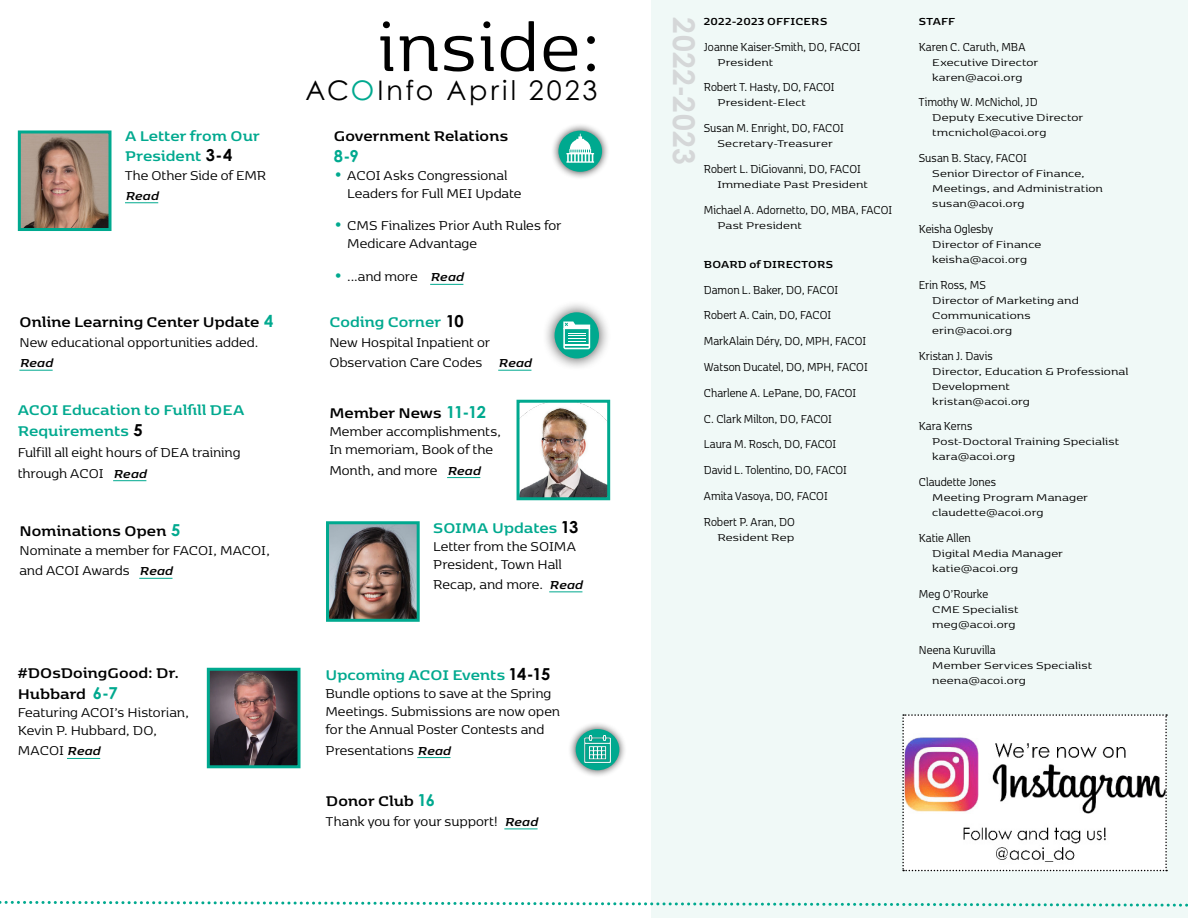
<style>
.page{position:relative;width:1188px;height:918px;background:#fff}
.page>*{position:absolute;margin:0;border:0;box-sizing:border-box;transform-origin:0 0}
.t1{font:77.7px "Kobenhavn";color:#000}
.t2{font:700 30px "Century Gothic Pro";letter-spacing:.01em;color:#d5d7d8}
.t3{font:27px "Century Gothic Pro";letter-spacing:.11em;color:#000}
.t4{font:700 16.5px/19.5px "Kobenhavn";color:#00a98f}
.t5{font:700 16.5px/21px "Kobenhavn";color:#000}
.t6{font:700 16.5px "Century Gothic Pro";color:#00a98f}
.t7{font:15px/18px "Kobenhavn";color:#000}
.t8{font:13.5px/25.8px "Kobenhavn";color:#000;scale:.85 1}
.t9{font:italic 700 13.5px "Kobenhavn";letter-spacing:.01em;color:#000}
.t10{font:700 12px "Kobenhavn";letter-spacing:.015em;color:#000}
.t11{font:11.55px/15px "Kobenhavn";letter-spacing:.01em;color:#000;scale:1.18 1}
.s1{font-family:"Century Gothic Pro";color:#000}
.s2{font-family:"Century Gothic Pro";color:#00a98f}
.s3{font-weight:700;font-style:italic;font-size:13.5px}
.s4{color:#00a98f}
.s5{font-family:"Century Gothic Pro";font-weight:700;color:#00a98f}
</style>
<div class="page">
<hr style="left:417px;top:757px;width:33px;height:1px;background:#00a98f">
<hr style="left:125px;top:203px;width:33px;height:1px;background:#00a98f">
<hr style="left:504px;top:829px;width:34px;height:1px;background:#00a98f">
<div style="left:652px;top:0;width:536px;height:918px;background:#f0f9f7"></div>
<img style="left:22px;top:134px;width:86px;height:93px">
<div style="left:18px;top:130px;width:94px;height:101px;border:3px solid #00a98f"></div>
<hr style="left:113px;top:480px;width:33px;height:1px;background:#00a98f">
<hr style="left:67px;top:758px;width:33px;height:1px;background:#00a98f">
<div style="left:551px;top:123px;width:59px;height:57px;background:#000;opacity:.75"></div>
<div style="left:558px;top:131px;width:44px;height:41px;background:#00a98f;border-radius:50%"></div>
<svg style="left:566px;top:134px;width:28px;height:29px"></svg>
<hr style="left:430px;top:284px;width:33px;height:1px;background:#00a98f">
<svg style="left:902px;top:714px;width:265px;height:157px"></svg>
<div style="left:568px;top:721px;width:59px;height:57px;background:#000;opacity:.75"></div>
<div style="left:576px;top:729px;width:43px;height:41px;background:#00a98f;border-radius:50%"></div>
<img style="left:584px;top:736px;width:27px;height:27px">
<img style="left:211px;top:672px;width:86px;height:92px">
<div style="left:207px;top:668px;width:94px;height:100px;border:3px solid #00a98f"></div>
<hr style="left:498px;top:370px;width:33px;height:1px;background:#00a98f">
<div style="left:542px;top:299px;width:70px;height:72px;background:#000;opacity:.75"></div>
<div style="left:555px;top:312px;width:44px;height:46px;background:#00a98f;border-radius:50%"></div>
<svg style="left:563px;top:322px;width:27px;height:27px"></svg>
<hr style="left:447px;top:477px;width:33px;height:1px;background:#00a98f">
<img style="left:521px;top:404px;width:85px;height:92px">
<div style="left:517px;top:400px;width:93px;height:100px;border:3px solid #00a98f"></div>
<hr style="left:549px;top:592px;width:33px;height:1px;background:#00a98f">
<img style="left:330px;top:525px;width:86px;height:93px">
<div style="left:326px;top:521px;width:94px;height:101px;border:3px solid #00a98f"></div>
<hr style="left:19px;top:370px;width:34px;height:1px;background:#00a98f">
<hr style="left:139px;top:578px;width:34px;height:1px;background:#00a98f">
<svg style="left:0;top:899px;width:1188px;height:9px"></svg>
<p class="t4" style="left:125px;top:125px;width:135px">A Letter from Our<br>President <span class="s1">3-4</span></p>
<p class="t7" style="left:125px;top:166px;width:143px">The Other Side of EMR</p>
<p class="t9" style="left:125px;top:186px;width:35px">Read</p>
<p class="t5" style="left:19px;top:311px;width:255px">Online Learning Center Update <span class="s2">4</span></p>
<p class="t7" style="left:19px;top:333px;width:241px">New educational opportunities added.</p>
<p class="t9" style="left:19px;top:353px;width:35px">Read</p>
<p class="t4" style="left:18px;top:398px;width:228px;line-height:21px">ACOI Education to Fulfill DEA<br>Requirements <span class="s1">5</span></p>
<p class="t7" style="left:18px;top:441px;width:224px;line-height:21px">Fulfill all eight hours of DEA training through ACOI <span class="s3">Read</span></p>
<p class="t5" style="left:19px;top:519px;width:163px">Nominations Open <span class="s2">5</span></p>
<p class="t7" style="left:19px;top:540px;width:252px;line-height:20.2px">Nominate a member for FACOI, MACOI, and ACOI Awards <span class="s3">Read</span></p>
<p class="t5" style="left:18px;top:661px;width:163px">#DOsDoingGood: Dr.<br>Hubbard <span class="s2">6-7</span></p>
<p class="t7" style="left:18px;top:703px;width:173px">Featuring ACOI’s Historian,<br>Kevin P. Hubbard, DO,</p>
<p class="t7" style="left:18px;top:741px;width:84px">MACOI <span class="s3">Read</span></p>
<h1 class="t1" style="left:378px;top:-4px;width:224px">inside:</h1>
<h3 class="t3" style="left:306px;top:74px;width:293px">AC<span class="s4">O</span>Info April 2023</h3>
<p class="t5" style="left:334px;top:124px;width:176px">Government Relations</p>
<p class="t6" style="left:334px;top:146px;width:27px">8-9</p>
<p class="t7" style="left:347px;top:166px;width:176px;text-indent:-14px"><span class="s5">•</span> ACOI Asks Congressional<br>Leaders for Full MEI Update</p>
<p class="t7" style="left:347px;top:215px;width:215px;text-indent:-14px"><span class="s5">•</span> CMS Finalizes Prior Auth Rules for<br>Medicare Advantage</p>
<p class="t7" style="left:334px;top:267px;width:131px"><span class="s5">•</span> ...and more <span class="s3">Read</span></p>
<p class="t4" style="left:329px;top:311px;width:136px">Coding Corner <span class="s1">10</span></p>
<p class="t7" style="left:329px;top:331px;width:204px;line-height:20.2px">New Hospital Inpatient or<br>Observation Care Codes <span class="s3">Read</span></p>
<p class="t5" style="left:329px;top:401px;width:158px">Member News <span class="s2">11-12</span></p>
<p class="t7" style="left:329px;top:422px;width:173px">Member accomplishments,<br>In memoriam, Book of the</p>
<p class="t7" style="left:329px;top:460px;width:152px">Month, and more <span class="s3">Read</span></p>
<p class="t4" style="left:433px;top:516px;width:147px">SOIMA Updates <span class="s1">13</span></p>
<p class="t7" style="left:433px;top:536px;width:144px">Letter from the SOIMA<br>President, Town Hall</p>
<p class="t7" style="left:433px;top:574px;width:151px">Recap, and more. <span class="s3">Read</span></p>
<p class="t4" style="left:325px;top:664px;width:226px">Upcoming ACOI Events <span class="s1">14-15</span></p>
<p class="t7" style="left:325px;top:684px;width:236px">Bundle options to save at the Spring<br>Meetings. Submissions are now open for the Annual Poster Contests and</p>
<p class="t7" style="left:325px;top:740px;width:127px">Presentations <span class="s3">Read</span></p>
<p class="t5" style="left:326px;top:789px;width:110px">Donor Club <span class="s2">16</span></p>
<p class="t7" style="left:326px;top:812px;width:213px">Thank you for your support! <span class="s3">Read</span></p>
<h2 class="t2" style="left:703px;top:17px;width:149px;rotate:90deg">2022-2023</h2>
<p class="t10" style="left:704px;top:12px;width:125px">2022-2023 OFFICERS</p>
<p class="t8" style="left:704px;top:33px;width:186px">Joanne Kaiser-Smith, DO, FACOI</p>
<p class="t11" style="left:717px;top:54px;width:49px">President</p>
<p class="t8" style="left:704px;top:74px;width:155px">Robert T. Hasty, DO, FACOI</p>
<p class="t11" style="left:717px;top:95px;width:77px">President-Elect</p>
<p class="t8" style="left:704px;top:114px;width:166px">Susan M. Enright, DO, FACOI</p>
<p class="t11" style="left:717px;top:136px;width:99px">Secretary-Treasurer</p>
<p class="t8" style="left:704px;top:155px;width:186px">Robert L. DiGiovanni, DO, FACOI</p>
<p class="t11" style="left:717px;top:176px;width:129px">Immediate Past President</p>
<p class="t8" style="left:704px;top:196px;width:223px">Michael A. Adornetto, DO, MBA, FACOI</p>
<p class="t11" style="left:717px;top:217px;width:73px">Past President</p>
<p class="t10" style="left:704px;top:255px;width:131px">BOARD of DIRECTORS</p>
<p class="t8" style="left:704px;top:276px;width:194px">Damon L. Baker, DO, FACOI<br>Robert A. Cain, DO, FACOI<br>MarkAlain Déry, DO, MPH, FACOI<br>Watson Ducatel, DO, MPH, FACOI<br>Charlene A. LePane, DO, FACOI<br>C. Clark Milton, DO, FACOI<br>Laura M. Rosch, DO, FACOI<br>David L. Tolentino, DO, FACOI<br>Amita Vasoya, DO, FACOI<br>Robert P. Aran, DO</p>
<p class="t11" style="left:717px;top:529px;width:67px">Resident Rep</p>
<p class="t10" style="left:919px;top:12px;width:38px">STAFF</p>
<p class="t8" style="left:919px;top:33px;width:127px">Karen C. Caruth, MBA</p>
<p class="t11" style="left:932px;top:54px;width:91px">Executive Director karen@acoi.org</p>
<p class="t8" style="left:919px;top:89px;width:141px">Timothy W. McNichol, JD</p>
<p class="t11" style="left:932px;top:110px;width:129px">Deputy Executive Director tmcnichol@acoi.org</p>
<p class="t8" style="left:919px;top:144px;width:128px">Susan B. Stacy, FACOI</p>
<p class="t11" style="left:932px;top:166px;width:146px">Senior Director of Finance,<br>Meetings, and Administration susan@acoi.org</p>
<p class="t8" style="left:919px;top:215px;width:89px">Keisha Oglesby</p>
<p class="t11" style="left:932px;top:236px;width:94px">Director of Finance keisha@acoi.org</p>
<p class="t8" style="left:919px;top:271px;width:80px">Erin Ross, MS</p>
<p class="t11" style="left:932px;top:292px;width:126px">Director of Marketing and<br>Communications erin@acoi.org</p>
<p class="t8" style="left:919px;top:342px;width:89px">Kristan J. Davis</p>
<p class="t11" style="left:932px;top:363px;width:168px">Director, Education &amp; Professional<br>Development<br>kristan@acoi.org</p>
<p class="t8" style="left:919px;top:413px;width:65px">Kara Kerns</p>
<p class="t11" style="left:932px;top:434px;width:160px">Post-Doctoral Training Specialist kara@acoi.org</p>
<p class="t8" style="left:919px;top:468px;width:92px">Claudette Jones</p>
<p class="t11" style="left:932px;top:490px;width:133px">Meeting Program Manager claudette@acoi.org</p>
<p class="t8" style="left:919px;top:524px;width:63px">Katie Allen</p>
<p class="t11" style="left:932px;top:545px;width:112px">Digital Media Manager katie@acoi.org</p>
<p class="t8" style="left:919px;top:580px;width:83px">Meg O’Rourke</p>
<p class="t11" style="left:932px;top:601px;width:75px">CME Specialist meg@acoi.org</p>
<p class="t8" style="left:919px;top:636px;width:92px">Neena Kuruvilla</p>
<p class="t11" style="left:932px;top:657px;width:137px">Member Services Specialist neena@acoi.org</p>
</div>
